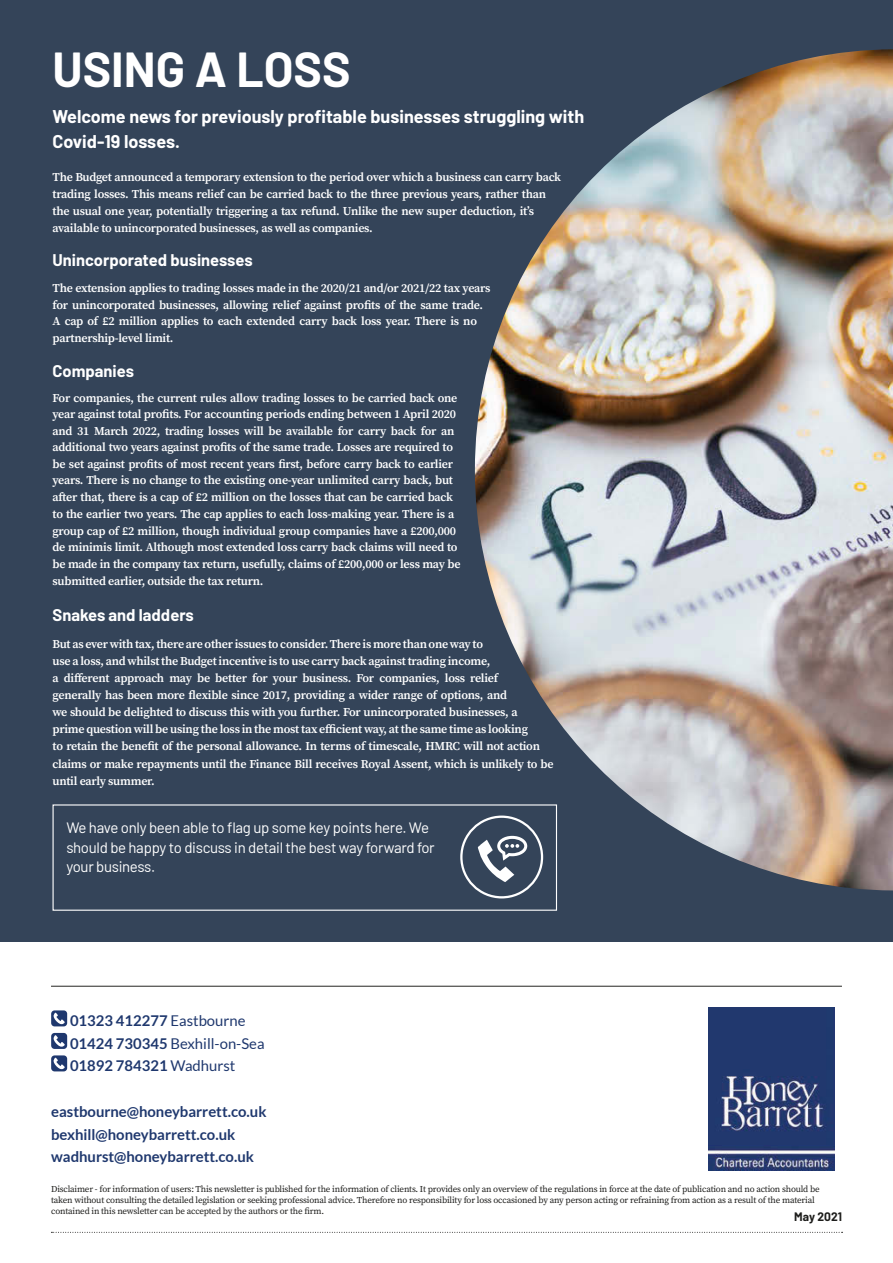
<style>
.page{position:relative;width:893px;height:1263px;background:#fff}
.page>*{position:absolute;margin:0;border:0;box-sizing:border-box;transform-origin:0 0}
.t1{font:700 48px "Barlow";color:#fff}
.t2{font:700 18px/24.3px "Barlow";color:#fff}
.t3{font:700 16.5px "Barlow";color:#fff}
.t4{font:15px/19.5px "Barlow";letter-spacing:-.02em;color:#fff}
.t5{font:700 14.85px/22.5px "Lato";color:#1f386e}
.t6{font:600 12px/16.6px "Source Serif Pro";letter-spacing:-.02em;color:#fff}
.t7{font:700 12px "Barlow";color:#1d1d1b}
.t8{font:9px/10.8px "Source Serif Pro";letter-spacing:-.01em;color:#1d1d1b}
.s1{font-weight:400}
</style>
<div class="page">
<svg style="left:51px;top:1232px;width:792px;height:1px"></svg>
<hr style="left:51px;top:986px;width:791px;height:1px;background:#1d1d1b">
<div style="left:51px;top:1010px;width:16px;height:16px;background:#1f386e;border-radius:3px"></div>
<svg style="left:53px;top:1013px;width:12px;height:11px"></svg>
<div style="left:51px;top:1033px;width:16px;height:16px;background:#1f386e;border-radius:3px"></div>
<svg style="left:53px;top:1035px;width:12px;height:12px"></svg>
<div style="left:51px;top:1055px;width:16px;height:16px;background:#1f386e;border-radius:3px"></div>
<svg style="left:53px;top:1058px;width:12px;height:11px"></svg>
<img style="left:709px;top:1007px;width:125px;height:164px">
<div style="left:0;top:0;width:893px;height:942px;background:#344459"></div>
<img style="left:475px;top:49px;width:418px;height:841px">
<div style="left:53px;top:804px;width:504px;height:107px;border:1px solid #fff"></div>
<svg style="left:478px;top:836px;width:49px;height:46px"></svg>
<div style="left:460px;top:815px;width:83px;height:83px;border:2px solid #fff;border-radius:50%"></div>
<h1 class="t1" style="left:53px;top:34px;width:300px">USING A LOSS</h1>
<h2 class="t2" style="left:53px;top:103px;width:533px">Welcome news for previously profitable businesses struggling with<br>Covid-19 losses.</h2>
<p class="t6" style="left:53px;top:169px;width:510px">The Budget announced a temporary extension to the period over which a business can carry back trading losses. This means relief can be carried back to the three previous years, rather than the usual one year, potentially triggering a tax refund. Unlike the new super deduction, it’s available to unincorporated businesses, as well as companies.</p>
<h3 class="t3" style="left:53px;top:248px;width:202px">Unincorporated businesses</h3>
<p class="t6" style="left:53px;top:279px;width:439px">The extension applies to trading losses made in the 2020/21 and/or 2021/22 tax years for unincorporated businesses, allowing relief against profits of the same trade.<br>A cap of £2 million applies to each extended carry back loss year. There is no partnership-level limit.</p>
<h3 class="t3" style="left:53px;top:359px;width:83px">Companies</h3>
<p class="t6" style="left:53px;top:389px;width:409px">For companies, the current rules allow trading losses to be carried back one year against total profits. For accounting periods ending between 1 April 2020 and 31 March 2022, trading losses will be available for carry back for an additional two years against profits of the same trade. Losses are required to be set against profits of most recent years first, before carry back to earlier years. There is no change to the existing one-year unlimited carry back, but after that, there is a cap of £2 million on the losses that can be carried back to the earlier two years. The cap applies to each loss-making year. There is a group cap of £2 million, though individual group companies have a £200,000 de minimis limit. Although most extended loss carry back claims will need to be made in the company tax return, usefully, claims of £200,000 or less may be submitted earlier, outside the tax return.</p>
<h3 class="t3" style="left:53px;top:603px;width:143px">Snakes and ladders</h3>
<p class="t6" style="left:53px;top:635px;width:503px;line-height:17.1px">But as ever with tax, there are other issues to consider. There is more than one way to<br>use a loss, and whilst the Budget incentive is to use carry back against trading income,<br>a different approach may be better for your business. For companies, loss relief<br>generally has been more flexible since 2017, providing a wider range of options, and<br>we should be delighted to discuss this with you further. For unincorporated businesses, a<br>prime question will be using the loss in the most tax efficient way, at the same time as looking<br>to retain the benefit of the personal allowance. In terms of timescale, HMRC will not action claims or make repayments until the Finance Bill receives Royal Assent, which is unlikely to be until early summer.</p>
<p class="t4" style="left:66px;top:817px;width:370px">We have only been able to flag up some key points here. We should be happy to discuss in detail the best way forward for your business.</p>
<p class="t5" style="left:70px;top:1009px;width:196px">01323 412277 <span class="s1">Eastbourne<br></span>01424 730345 <span class="s1">Bexhill-on-Sea<br></span>01892 784321 <span class="s1">Wadhurst</span></p>
<p class="t5" style="left:51px;top:1100px;width:217px">eastbourne@honeybarrett.co.uk bexhill@honeybarrett.co.uk wadhurst@honeybarrett.co.uk</p>
<p class="t8" style="left:51px;top:1184px;width:792px">Disclaimer - for information of users: This newsletter is published for the information of clients. It provides only an overview of the regulations in force at the date of publication and no action should be taken without consulting the detailed legislation or seeking professional advice. Therefore no responsibility for loss occasioned by any person acting or refraining from action as a result of the material contained in this newsletter can be accepted by the authors or the firm.</p>
<p class="t7" style="left:794px;top:1208px;width:49px">May 2021</p>
<p class="t8" style="left:51px;top:1184px;width:770px;text-indent:23px">imer - for information of users: This newsletter is published for the information of clients. It provides only an overview of the regulations in force at the d e of publication and no action should be taken without consulting the deta led legislation or seeking pr fessional advic . Therefore no responsibility for loss occasioned by any person acting or ref aining from action as a result of the m terial contained in this newsletter can be accepted by the authors or the firm.</p>
</div>
